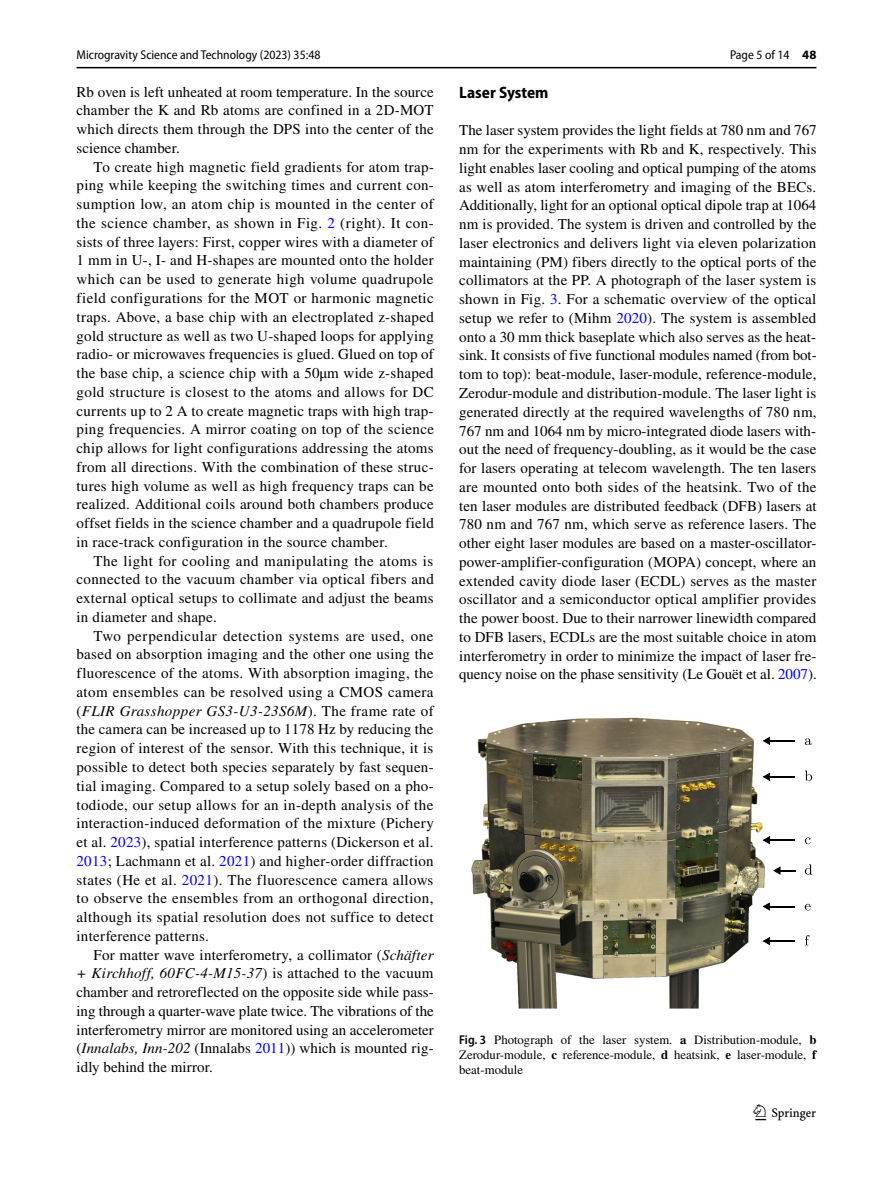
<style>
.page{position:relative;width:893px;height:1187px;background:#fff}
.page>*{position:absolute;margin:0;border:0;box-sizing:border-box;transform-origin:0 0}
.t1{font:22.5px "Springnew Regular 3";color:#000}
.t2{font:700 semi-condensed 16.5px "Myriad Pro";color:#000}
.t3{font:15px/18.8px "STIX";letter-spacing:.01em;color:#000;text-align:justify}
.t4{font:12.75px/15px "STIX";color:#000;text-align:justify}
.t5{font:semi-condensed 12.75px "Myriad Pro";color:#000}
.s1{color:#00f}
.s2{font-family:"STIX Math Regular 9"}
.s3{font-style:italic}
.s4{font-weight:700;font-stretch:normal}
.s5{font-family:"Myriad Pro";font-weight:600;font-stretch:semi-condensed}
.s6{font-weight:700}
</style>
<div class="page">
<hr style="left:77px;top:67px;width:739px;height:1px;background:#000">
<img style="left:471px;top:717px;width:303px;height:291px">
<svg style="left:805px;top:935px;width:5px;height:10px"></svg>
<svg style="left:805px;top:903px;width:6px;height:7px"></svg>
<svg style="left:805px;top:864px;width:7px;height:10px"></svg>
<svg style="left:805px;top:837px;width:6px;height:7px"></svg>
<svg style="left:805px;top:770px;width:7px;height:10px"></svg>
<svg style="left:805px;top:738px;width:7px;height:7px"></svg>
<svg style="left:763px;top:736px;width:32px;height:9px"></svg>
<svg style="left:763px;top:772px;width:32px;height:9px"></svg>
<hr style="left:768px;top:839px;width:27px;height:2px;background:#000">
<svg style="left:763px;top:835px;width:7px;height:9px"></svg>
<svg style="left:773px;top:866px;width:22px;height:8px"></svg>
<hr style="left:768px;top:905px;width:27px;height:2px;background:#000">
<svg style="left:763px;top:902px;width:7px;height:8px"></svg>
<svg style="left:763px;top:936px;width:32px;height:9px"></svg>
<p class="t5" style="left:77px;top:48px;width:245px">Microgravity Science and Technology (2023) 35:48</p>
<p class="t3" style="left:77px;top:83px;width:359px">Rb oven is left unheated at room temperature. In the source chamber the K and Rb atoms are confined in a 2D-MOT which directs them through the DPS into the center of the science chamber.</p>
<p class="t3" style="left:77px;top:158px;width:359px;text-indent:17px">To create high magnetic field gradients for atom trap&shy;ping while keeping the switching times and current con&shy;sumption low, an atom chip is mounted in the center of the science chamber, as shown in Fig. <span class="s1">2</span> (right). It con&shy;sists of three layers: First, copper wires with a diameter of 1 mm in U-, I- and H-shapes are mounted onto the holder which can be used to generate high volume quadrupole field configurations for the MOT or harmonic magnetic traps. Above, a base chip with an electroplated z-shaped gold structure as well as two U-shaped loops for applying radio- or microwaves frequencies is glued. Glued on top of the base chip, a science chip with a 50<span class="s2">μm</span> wide z-shaped gold structure is closest to the atoms and allows for DC currents up to 2 A to create magnetic traps with high trap&shy;ping frequencies. A mirror coating on top of the science chip allows for light configurations addressing the atoms from all directions. With the combination of these struc&shy;tures high volume as well as high frequency traps can be realized. Additional coils around both chambers produce offset fields in the science chamber and a quadrupole field in race-track configuration in the source chamber.</p>
<p class="t3" style="left:77px;top:552px;width:359px;text-indent:17px">The light for cooling and manipulating the atoms is connected to the vacuum chamber via optical fibers and external optical setups to collimate and adjust the beams in diameter and shape.</p>
<p class="t3" style="left:77px;top:627px;width:359px;text-indent:17px">Two perpendicular detection systems are used, one based on absorption imaging and the other one using the fluorescence of the atoms. With absorption imaging, the atom ensembles can be resolved using a CMOS camera (<span class="s3">FLIR Grasshopper GS3-U3-23S6M</span>). The frame rate of the camera can be increased up to 1178 Hz by reducing the region of interest of the sensor. With this technique, it is possible to detect both species separately by fast sequen&shy;tial imaging. Compared to a setup solely based on a pho&shy;todiode, our setup allows for an in-depth analysis of the interaction-induced deformation of the mixture (Pichery et al. <span class="s1">2023</span>), spatial interference patterns (Dickerson et al.<br><span class="s1">2013</span>; Lachmann et al. <span class="s1">2021</span>) and higher-order diffraction states (He et al. <span class="s1">2021</span>). The fluorescence camera allows to observe the ensembles from an orthogonal direction, although its spatial resolution does not suffice to detect interference patterns.</p>
<p class="t3" style="left:77px;top:946px;width:359px;text-indent:17px">For matter wave interferometry, a collimator (<span class="s3">Schäfter + Kirchhoff, 60FC-4-M15-37</span>) is attached to the vacuum chamber and retroreflected on the opposite side while pass&shy;ing through a quarter-wave plate twice. The vibrations of the interferometry mirror are monitored using an accelerometer (<span class="s3">Innalabs, Inn-202</span> (Innalabs <span class="s1">2011</span>)) which is mounted rig&shy;idly behind the mirror.</p>
<p class="t5" style="left:730px;top:48px;width:88px">Page 5 of 14 <span class="s4">48</span></p>
<p class="t2" style="left:459px;top:83px;width:91px">Laser System</p>
<p class="t3" style="left:459px;top:122px;width:359px">The laser system provides the light fields at 780 nm and 767 nm for the experiments with Rb and K, respectively. This light enables laser cooling and optical pumping of the atoms as well as atom interferometry and imaging of the BECs.<br>Additionally, light for an optional optical dipole trap at 1064 nm is provided. The system is driven and controlled by the laser electronics and delivers light via eleven polarization maintaining (PM) fibers directly to the optical ports of the collimators at the PP. A photograph of the laser system is shown in Fig. <span class="s1">3</span>. For a schematic overview of the optical setup we refer to (Mihm <span class="s1">2020</span>). The system is assembled onto a 30 mm thick baseplate which also serves as the heat&shy;sink. It consists of five functional modules named (from bot&shy;tom to top): beat-module, laser-module, reference-module, Zerodur-module and distribution-module. The laser light is generated directly at the required wavelengths of 780 nm, 767 nm and 1064 nm by micro-integrated diode lasers with&shy;out the need of frequency-doubling, as it would be the case for lasers operating at telecom wavelength. The ten lasers are mounted onto both sides of the heatsink. Two of the ten laser modules are distributed feedback (DFB) lasers at 780 nm and 767 nm, which serve as reference lasers. The other eight laser modules are based on a master-oscillator&shy;power-amplifier-configuration (MOPA) concept, where an extended cavity diode laser (ECDL) serves as the master oscillator and a semiconductor optical amplifier provides the power boost. Due to their narrower linewidth compared to DFB lasers, ECDLs are the most suitable choice in atom interferometry in order to minimize the impact of laser fre&shy;quency noise on the phase sensitivity (Le Gouët et al. <span class="s1">2007</span>).</p>
<p class="t4" style="left:459px;top:1032px;width:359px"><span class="s5">Fig. 3</span> Photograph of the laser system. <span class="s6">a</span> Distribution-module, <span class="s6">b </span>Zerodur-module, <span class="s6">c</span> reference-module, <span class="s6">d</span> heatsink, <span class="s6">e</span> laser-module, <span class="s6">f </span>beat-module</p>
<h1 class="t1" style="left:755px;top:1104px;width:62px">1 3</h1>
</div>
